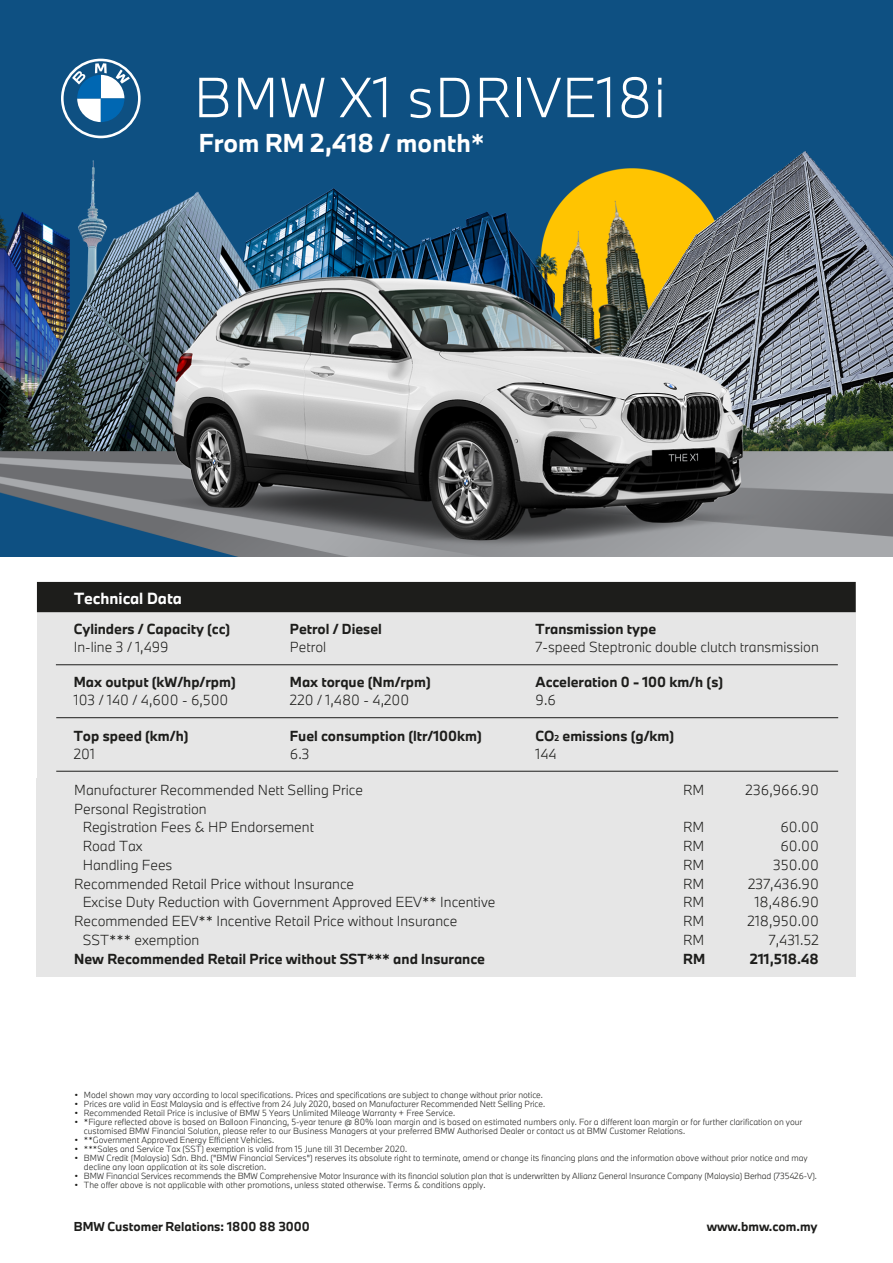
<style>
.page{position:relative;width:893px;height:1263px;background:#fff}
.page>*{position:absolute;margin:0;border:0;box-sizing:border-box;transform-origin:0 0}
.t1{font:300 52.35px "BMW Type Next";letter-spacing:.02em;color:#fff}
.t2{font:700 24px "BMW Type Next";color:#fff}
.t3{font:700 15px "BMW Type Next";color:#fff}
.t4{font:300 13.5px/18.8px "BMW Type Next";color:#1d1d1b}
.t5{font:700 13.5px/18px "BMW Type Next";color:#1d1d1b}
.t6{font:700 12px "BMW Type Next";color:#1d1d1b}
.t7{font:300 8.25px/9px "BMW Type Next";color:#1e1e1c}
.s1{font-size:7.8px}
.s2{font-weight:300}
</style>
<div class="page">
<img style="left:0;top:0;width:893px;height:556px">
<div style="left:37px;top:582px;width:819px;height:196px;background:#e6e6e6"></div>
<div style="left:37px;top:582px;width:819px;height:30px;background:#1d1d1b"></div>
<hr style="left:56px;top:664px;width:782px;height:1px;background:#1d1d1b">
<hr style="left:56px;top:717px;width:782px;height:1px;background:#1d1d1b">
<hr style="left:56px;top:771px;width:782px;height:1px;background:#1d1d1b">
<svg style="left:61px;top:59px;width:80px;height:79px"></svg>
<div style="left:37px;top:778px;width:819px;height:198px;background:#e6e6e6"></div>
<h1 class="t1" style="left:194px;top:62px;width:473px">BMW X1 sDRIVE18i</h1>
<h2 class="t2" style="left:199px;top:126px;width:287px">From RM 2,418 / month*</h2>
<h3 class="t3" style="left:74px;top:588px;width:109px">Technical Data</h3>
<h3 class="t5" style="left:74px;top:620px;width:158px">Cylinders / Capacity (cc)</h3>
<h3 class="t4" style="left:74px;top:637px;width:96px">In-line 3 / 1,499</h3>
<h3 class="t5" style="left:74px;top:673px;width:164px">Max output (kW/hp/rpm)</h3>
<h3 class="t4" style="left:74px;top:690px;width:156px">103 / 140 / 4,600 - 6,500</h3>
<h3 class="t5" style="left:74px;top:727px;width:116px">Top speed (km/h)</h3>
<h3 class="t4" style="left:74px;top:745px;width:23px">201</h3>
<h3 class="t5" style="left:290px;top:620px;width:94px">Petrol / Diesel</h3>
<h3 class="t4" style="left:290px;top:637px;width:38px">Petrol</h3>
<h3 class="t5" style="left:290px;top:673px;width:142px">Max torque (Nm/rpm)</h3>
<h3 class="t4" style="left:290px;top:690px;width:121px">220 / 1,480 - 4,200</h3>
<h3 class="t5" style="left:290px;top:727px;width:193px">Fuel consumption (ltr/100km)</h3>
<h3 class="t4" style="left:290px;top:745px;width:21px">6.3</h3>
<h3 class="t5" style="left:536px;top:620px;width:122px">Transmission type</h3>
<h3 class="t4" style="left:536px;top:637px;width:285px">7-speed Steptronic double clutch transmission</h3>
<h3 class="t5" style="left:536px;top:673px;width:189px">Acceleration 0 - 100 km/h (s)</h3>
<h3 class="t4" style="left:536px;top:690px;width:22px">9.6</h3>
<h3 class="t5" style="left:536px;top:727px;width:140px">CO<span class="s1">2</span> emissions (g/km)<br><span class="s2">144</span></h3>
<h3 class="t4" style="left:74px;top:780px;width:290px">Manufacturer Recommended Nett Selling Price</h3>
<h3 class="t4" style="left:683px;top:780px;width:23px">RM</h3>
<h3 class="t4" style="left:746px;top:780px;width:75px">236,966.90</h3>
<h3 class="t4" style="left:83px;top:799px;width:233px;text-indent:-8px">Personal Registration<br>Registration Fees &amp; HP Endorsement</h3>
<h3 class="t4" style="left:683px;top:818px;width:23px">RM</h3>
<h3 class="t4" style="left:780px;top:818px;width:40px">60.00</h3>
<h3 class="t4" style="left:83px;top:836px;width:61px">Road Tax</h3>
<h3 class="t4" style="left:683px;top:836px;width:23px">RM</h3>
<h3 class="t4" style="left:780px;top:836px;width:40px">60.00</h3>
<h3 class="t4" style="left:83px;top:855px;width:91px">Handling Fees</h3>
<h3 class="t4" style="left:683px;top:855px;width:23px">RM</h3>
<h3 class="t4" style="left:773px;top:855px;width:47px">350.00</h3>
<h3 class="t4" style="left:74px;top:874px;width:281px">Recommended Retail Price without Insurance</h3>
<h3 class="t4" style="left:683px;top:874px;width:23px">RM</h3>
<h3 class="t4" style="left:748px;top:874px;width:72px">237,436.90</h3>
<h3 class="t4" style="left:83px;top:893px;width:414px">Excise Duty Reduction with Government Approved EEV** Incentive</h3>
<h3 class="t4" style="left:683px;top:893px;width:23px">RM</h3>
<h3 class="t4" style="left:755px;top:893px;width:66px">18,486.90</h3>
<h3 class="t4" style="left:74px;top:911px;width:385px">Recommended EEV** Incentive Retail Price without Insurance</h3>
<h3 class="t4" style="left:683px;top:911px;width:23px">RM</h3>
<h3 class="t4" style="left:747px;top:911px;width:73px">218,950.00</h3>
<h3 class="t4" style="left:83px;top:930px;width:118px">SST*** exemption</h3>
<h3 class="t4" style="left:683px;top:930px;width:23px">RM</h3>
<h3 class="t4" style="left:769px;top:930px;width:51px">7,431.52</h3>
<h3 class="t5" style="left:74px;top:949px;width:412px">New Recommended Retail Price without SST*** and Insurance</h3>
<h3 class="t5" style="left:683px;top:949px;width:23px">RM</h3>
<h3 class="t5" style="left:750px;top:949px;width:70px">211,518.48</h3>
<p class="t7" style="left:74px;top:1090px;width:470px">• Model shown may vary according to local specifications. Prices and specifications are subject to change without prior notice.</p>
<p class="t7" style="left:74px;top:1099px;width:472px">• Prices are valid in East Malaysia and is effective from 24 July 2020, based on Manufacturer Recommended Nett Selling Price.</p>
<p class="t7" style="left:74px;top:1108px;width:382px">• Recommended Retail Price is inclusive of BMW 5 Years Unlimited Mileage Warranty + Free Service.</p>
<p class="t7" style="left:84px;top:1117px;width:720px;text-indent:-10px">• *Figure reflected above is based on Balloon Financing, 5-year tenure @ 80% loan margin and is based on estimated numbers only. For a different loan margin or for further clarification on your customised BMW Financial Solution, please refer to our Business Managers at your preferred BMW Authorised Dealer or contact us at BMW Customer Relations.</p>
<p class="t7" style="left:74px;top:1135px;width:201px">• **Government Approved Energy Efficient Vehicles.</p>
<p class="t7" style="left:74px;top:1144px;width:334px">• ***Sales and Service Tax (SST) exemption is valid from 15 June till 31 December 2020.</p>
<p class="t7" style="left:84px;top:1153px;width:725px;text-indent:-10px">• BMW Credit (Malaysia) Sdn. Bhd. ("BMW Financial Services") reserves its absolute right to terminate, amend or change its financing plans and the information above without prior notice and may decline any loan application at its sole discretion.</p>
<p class="t7" style="left:74px;top:1171px;width:744px">• BMW Financial Services recommends the BMW Comprehensive Motor Insurance with its financial solution plan that is underwritten by Allianz General Insurance Company (Malaysia) Berhad (735426-V).</p>
<p class="t7" style="left:74px;top:1180px;width:413px">• The offer above is not applicable with other promotions, unless stated otherwise. Terms &amp; conditions apply.</p>
<h3 class="t6" style="left:74px;top:1218px;width:237px">BMW Customer Relations: 1800 88 3000</h3>
<h3 class="t6" style="left:707px;top:1218px;width:112px">www.bmw.com.my</h3>
</div>
